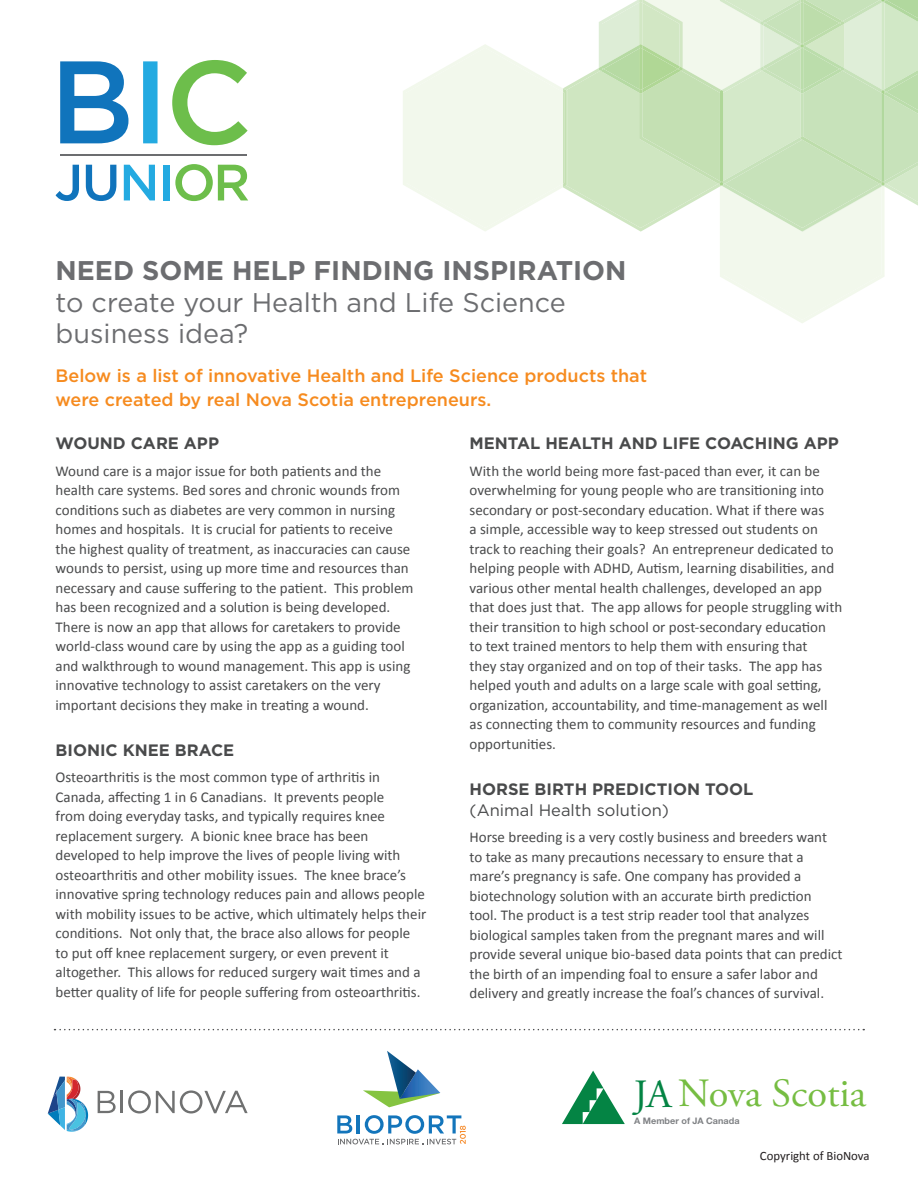
<style>
.page{position:relative;width:918px;height:1188px;background:#fff}
.page>*{position:absolute;margin:0;border:0;box-sizing:border-box;transform-origin:0 0}
.t1{font:40.05px "Adobe Garamond Pro";color:#76bd42}
.t2{font:27px/31.5px "Gotham";color:#6c6d70}
.t3{font:700 27px "Gotham";color:#6c6d70}
.t4{font:500 18px/24px "Gotham";color:#f68b1f}
.t5{font:700 16.5px "Gotham";color:#494a4b}
.t6{font:16.5px "Gotham";color:#494a4b}
.t7{font:15px/19.5px "Calibri";color:#494a4b}
.t8{font:12.75px "Calibri";color:#231f20}
.t9{font:700 9px "Helvetica Neue";letter-spacing:.005em;color:#808285}
.s1{color:#048444}
</style>
<div class="page">
<svg style="left:403px;top:0;width:515px;height:323px"></svg>
<svg style="left:54px;top:1029px;width:810px;height:1px"></svg>
<hr style="left:60px;top:155px;width:187px;height:1px;background:#6c6d70">
<svg style="left:60px;top:61px;width:68px;height:82px"></svg>
<div style="left:143px;top:61px;width:15px;height:82px;background:#24aae1"></div>
<svg style="left:172px;top:60px;width:76px;height:85px"></svg>
<svg style="left:56px;top:165px;width:23px;height:36px"></svg>
<svg style="left:86px;top:165px;width:30px;height:36px"></svg>
<svg style="left:124px;top:165px;width:31px;height:35px"></svg>
<div style="left:163px;top:165px;width:7px;height:35px;background:#24aae1"></div>
<svg style="left:175px;top:164px;width:73px;height:37px"></svg>
<svg style="left:98px;top:1091px;width:18px;height:22px"></svg>
<hr style="left:120px;top:1091px;width:3px;height:22px;background:#707171">
<svg style="left:128px;top:1090px;width:120px;height:24px"></svg>
<svg style="left:48px;top:1077px;width:40px;height:55px"></svg>
<svg style="left:562px;top:1071px;width:63px;height:53px"></svg>
<svg style="left:363px;top:1051px;width:77px;height:56px"></svg>
<svg style="left:337px;top:1115px;width:129px;height:29px"></svg>
<h2 class="t3" style="left:56px;top:255px;width:572px">NEED SOME HELP FINDING INSPIRATION</h2>
<h2 class="t2" style="left:56px;top:286px;width:512px">to create your Health and Life Science business idea?</h2>
<p class="t4" style="left:56px;top:363px;width:593px">Below is a list of innovative Health and Life Science products that were created by real Nova Scotia entrepreneurs.</p>
<p class="t5" style="left:56px;top:434px;width:165px">WOUND CARE APP</p>
<p class="t7" style="left:56px;top:461px;width:359px">Wound care is a major issue for both patients and the health care systems. Bed sores and chronic wounds from conditions such as diabetes are very common in nursing homes and hospitals. It is crucial for patients to receive the highest quality of treatment, as inaccuracies can cause wounds to persist, using up more time and resources than necessary and cause suffering to the patient. This problem has been recognized and a solution is being developed.<br>There is now an app that allows for caretakers to provide world-class wound care by using the app as a guiding tool and walkthrough to wound management. This app is using innovative technology to assist caretakers on the very important decisions they make in treating a wound.</p>
<p class="t5" style="left:56px;top:741px;width:180px">BIONIC KNEE BRACE</p>
<p class="t7" style="left:56px;top:768px;width:372px">Osteoarthritis is the most common type of arthritis in Canada, affecting 1 in 6 Canadians. It prevents people<br>from doing everyday tasks, and typically requires knee replacement surgery. A bionic knee brace has been developed to help improve the lives of people living with osteoarthritis and other mobility issues. The knee brace’s innovative spring technology reduces pain and allows people with mobility issues to be active, which ultimately helps their conditions. Not only that, the brace also allows for people to put off knee replacement surgery, or even prevent it altogether. This allows for reduced surgery wait times and a better quality of life for people suffering from osteoarthritis.</p>
<p class="t5" style="left:470px;top:434px;width:371px">MENTAL HEALTH AND LIFE COACHING APP</p>
<p class="t7" style="left:470px;top:461px;width:374px">With the world being more fast-paced than ever, it can be overwhelming for young people who are transitioning into secondary or post-secondary education. What if there was<br>a simple, accessible way to keep stressed out students on track to reaching their goals? An entrepreneur dedicated to helping people with ADHD, Autism, learning disabilities, and various other mental health challenges, developed an app that does just that. The app allows for people struggling with their transition to high school or post-secondary education to text trained mentors to help them with ensuring that<br>they stay organized and on top of their tasks. The app has helped youth and adults on a large scale with goal setting, organization, accountability, and time-management as well as connecting them to community resources and funding opportunities.</p>
<p class="t5" style="left:470px;top:780px;width:285px">HORSE BIRTH PREDICTION TOOL</p>
<p class="t6" style="left:470px;top:801px;width:201px">(Animal Health solution)</p>
<p class="t7" style="left:470px;top:828px;width:374px">Horse breeding is a very costly business and breeders want to take as many precautions necessary to ensure that a mare’s pregnancy is safe. One company has provided a biotechnology solution with an accurate birth prediction tool. The product is a test strip reader tool that analyzes biological samples taken from the pregnant mares and will provide several unique bio-based data points that can predict the birth of an impending foal to ensure a safer labor and delivery and greatly increase the foal’s chances of survival.</p>
<h1 class="t1" style="left:634px;top:1069px;width:234px"><span class="s1">JA</span> Nova Scotia</h1>
<p class="t9" style="left:634px;top:1114px;width:107px">A Member of JA Canada</p>
<p class="t8" style="left:760px;top:1148px;width:111px">Copyright of BioNova</p>
</div>
